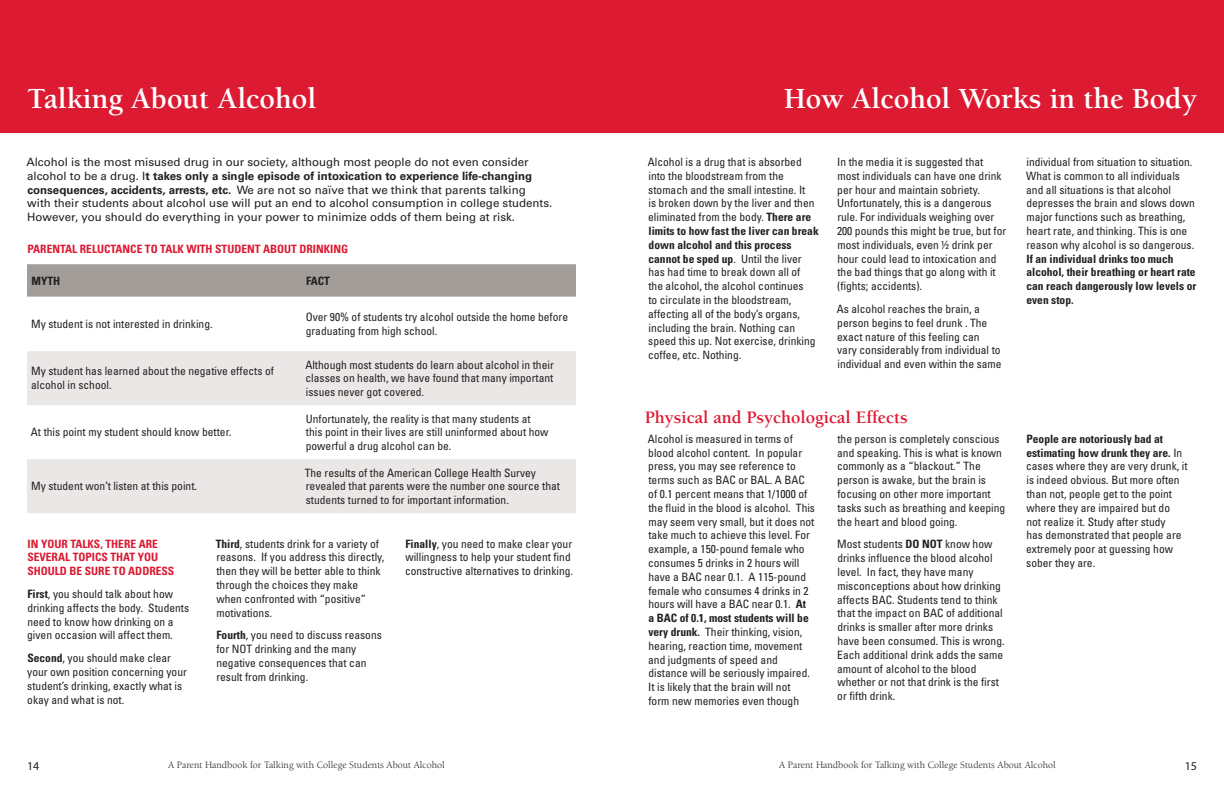
<style>
.page{position:relative;width:1224px;height:792px;background:#fff}
.page>*{position:absolute;margin:0;border:0;box-sizing:border-box;transform-origin:0 0}
.t1{font:700 30px "Berkeley Std";color:#fff}
.SubTitle{font:700 18px "Berkeley Std";color:#dc1a32}
.t2{font:12px "Myriad Pro";color:#231f20}
.Body{font:condensed 11.5px/13.8px "Univers LT Std";color:#231f20}
.Body-2{font:11.5px/13.8px "Univers LT Std";color:#231f20}
.Body_Bold{font:700 condensed 11.5px/13.8px "Univers LT Std";color:#dc1a32}
.Body_Bold-2{font:700 condensed 11.5px "Univers LT Std";color:#231f20}
.t3{font:10px "Berkeley Std";color:#231f20}
.s1{font-weight:700}
</style>
<div class="page">
<div style="left:612px;top:0;width:612px;height:132px;background:#dc1a32"></div>
<div style="left:0;top:0;width:612px;height:132px;background:#dc1a32"></div>
<div style="left:27px;top:264px;width:549px;height:33px;background:#a39d99"></div>
<svg style="left:27px;top:351px;width:549px;height:162px;fill:#e9e8e6"></svg>
<p class="t1" style="left:27px;top:83px;width:291px">Talking About Alcohol</p>
<p class="Body-2" style="left:26px;top:155px;width:527px">Alcohol is the most misused drug in our society, although most people do not even consider alcohol to be a drug. I<span class="s1">t takes only a single episode of intoxication to experience life-changing consequences, accidents, arrests, etc.</span> We are not so naïve that we think that parents talking<br>with their students about alcohol use will put an end to alcohol consumption in college students.<br>However, you should do everything in your power to minimize odds of them being at risk.</p>
<p class="Body_Bold" style="left:27px;top:242px;width:322px">PARENTAL RELUCTANCE TO TALK WITH STUDENT ABOUT DRINKING</p>
<p class="Body_Bold-2" style="left:32px;top:273px;width:30px">MYTH</p>
<p class="Body_Bold-2" style="left:306px;top:273px;width:26px">FACT</p>
<p class="Body" style="left:31px;top:317px;width:183px">My student is not interested in drinking.</p>
<p class="Body" style="left:306px;top:310px;width:264px">Over 90% of students try alcohol outside the home before graduating from high school.</p>
<p class="Body" style="left:31px;top:364px;width:244px">My student has learned about the negative effects of alcohol in school.</p>
<p class="Body" style="left:305px;top:357px;width:250px;text-align:justify">Although most students do learn about alcohol in their classes on health, we have found that many important issues never got covered.</p>
<p class="Body" style="left:31px;top:425px;width:202px">At this point my student should know better.</p>
<p class="Body" style="left:306px;top:411px;width:244px">Unfortunately, the reality is that many students at this point in their lives are still uninformed about how powerful a drug alcohol can be.</p>
<p class="Body" style="left:31px;top:479px;width:167px">My student won’t listen at this point.</p>
<p class="Body_Bold" style="left:27px;top:537px;width:148px">IN YOUR TALKS, THERE ARE<br>SEVERAL TOPICS THAT YOU<br>SHOULD BE SURE TO ADDRESS</p>
<p class="Body" style="left:27px;top:587px;width:163px"><span class="s1">First</span>, you should talk about how drinking affects the body. Students need to know how drinking on a given occasion will affect them.</p>
<p class="Body" style="left:27px;top:651px;width:161px"><span class="s1">Second</span>, you should make clear your own position concerning your student’s drinking, exactly what is okay and what is not.</p>
<p class="Body" style="left:305px;top:465px;width:257px">The results of the American College Health Survey revealed that parents were the number one source that students turned to for important information.</p>
<p class="Body" style="left:216px;top:536px;width:170px"><span class="s1">Third</span>, students drink for a variety of reasons. If you address this directly, then they will be better able to think through the choices they make when confronted with “positive” motivations.</p>
<p class="Body" style="left:216px;top:628px;width:167px"><span class="s1">Fourth</span>, you need to discuss reasons for NOT drinking and the many negative consequences that can result from drinking.</p>
<p class="Body" style="left:405px;top:536px;width:169px"><span class="s1">Finally</span>, you need to make clear your willingness to help your student find constructive alternatives to drinking.</p>
<p class="t1" style="left:784px;top:83px;width:414px">How Alcohol Works in the Body</p>
<p class="Body" style="left:648px;top:155px;width:172px">Alcohol is a drug that is absorbed into the bloodstream from the stomach and the small intestine. It<br>is broken down by the liver and then eliminated from the body. <span class="s1">There are limits to how fast the liver can break down alcohol and this process cannot be sped up</span>. Until the liver has had time to break down all of<br>the alcohol, the alcohol continues<br>to circulate in the bloodstream, affecting all of the body’s organs, including the brain. Nothing can speed this up. Not exercise, drinking coffee, etc. Nothing.</p>
<p class="Body" style="left:837px;top:155px;width:171px">In the media it is suggested that most individuals can have one drink per hour and maintain sobriety.<br>Unfortunately, this is a dangerous rule. For individuals weighing over 200 pounds this might be true, but for most individuals, even ½ drink per hour could lead to intoxication and the bad things that go along with it (fights; accidents).</p>
<p class="Body" style="left:837px;top:302px;width:166px">As alcohol reaches the brain, a person begins to feel drunk . The exact nature of this feeling can vary considerably from individual to individual and even within the same</p>
<p class="SubTitle" style="left:645px;top:408px;width:264px">Physical and Psychological Effects</p>
<p class="Body" style="left:648px;top:432px;width:169px">Alcohol is measured in terms of blood alcohol content. In popular press, you may see reference to terms such as BAC or BAL. A BAC of 0.1 percent means that 1/1000 of the fluid in the blood is alcohol. This may seem very small, but it does not take much to achieve this level. For example, a 150-pound female who consumes 5 drinks in 2 hours will have a BAC near 0.1. A 115-pound female who consumes 4 drinks in 2 hours will have a BAC near 0.1. <span class="s1">At<br>a BAC of 0.1, most students will be very drunk.</span> Their thinking, vision, hearing, reaction time, movement and judgments of speed and distance will be seriously impaired.<br>It is likely that the brain will not<br>form new memories even though</p>
<p class="Body" style="left:837px;top:432px;width:170px">the person is completely conscious and speaking. This is what is known commonly as a “blackout.” The person is awake, but the brain is focusing on other more important tasks such as breathing and keeping the heart and blood going.</p>
<p class="Body" style="left:837px;top:537px;width:169px">Most students <span class="s1">DO NOT</span> know how drinks influence the blood alcohol level. In fact, they have many misconceptions about how drinking affects BAC. Students tend to think that the impact on BAC of additional drinks is smaller after more drinks have been consumed. This is wrong.<br>Each additional drink adds the same amount of alcohol to the blood whether or not that drink is the first or fifth drink.</p>
<p class="Body" style="left:1026px;top:155px;width:172px">individual from situation to situation.<br>What is common to all individuals and all situations is that alcohol depresses the brain and slows down major functions such as breathing, heart rate, and thinking. This is one reason why alcohol is so dangerous.<br><span class="s1">If an individual drinks too much alcohol, their breathing or heart rate can reach dangerously low levels or even stop.</span></p>
<p class="Body" style="left:1026px;top:432px;width:163px"><span class="s1">People are notoriously bad at estimating how drunk they are.</span> In cases where they are very drunk, it is indeed obvious. But more often than not, people get to the point where they are impaired but do<br>not realize it. Study after study<br>has demonstrated that people are extremely poor at guessing how sober they are.</p>
<p class="t2" style="left:27px;top:758px;width:14px">14</p>
<p class="t3" style="left:168px;top:759px;width:278px">A Parent Handbook for Talking with College Students About Alcohol</p>
<p class="t3" style="left:779px;top:759px;width:278px">A Parent Handbook for Talking with College Students About Alcohol</p>
<p class="t2" style="left:1185px;top:758px;width:14px">15</p>
</div>
